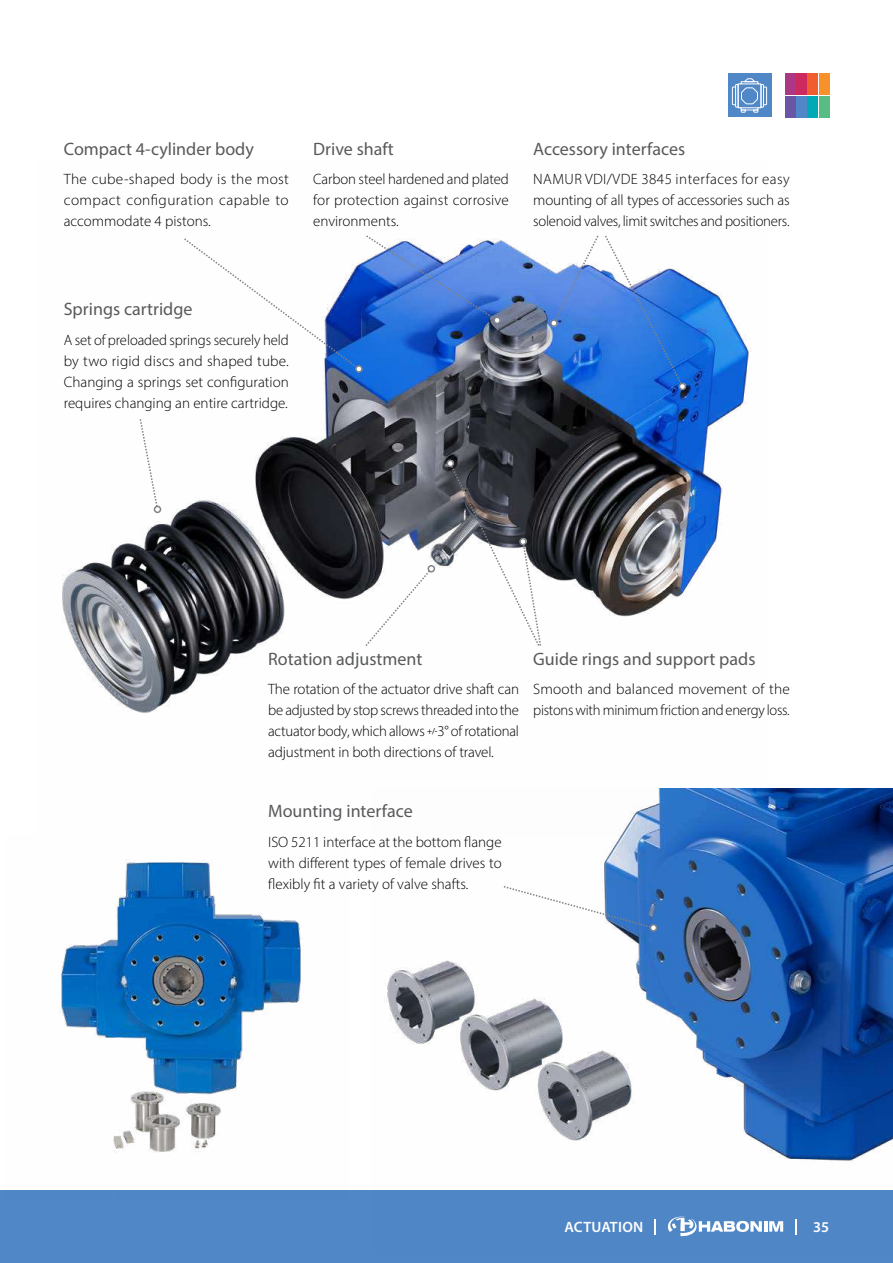
<style>
.page{position:relative;width:893px;height:1263px;background:#fff}
.page>*{position:absolute;margin:0;border:0;box-sizing:border-box;transform-origin:0 0}
.t1{font:18px "Myriad Pro";color:#58595b}
.t2{font:300 15px/21px "Myriad Pro";color:#000;text-align:justify}
.t3{font:300 15px/21px "Myriad Pro";letter-spacing:-.02em;color:#000}
.t4{font:600 15px "Myriad Pro";letter-spacing:.02em;color:#fff}
.s1{font-weight:400;font-size:8.7px}
</style>
<div class="page">
<div style="left:0;top:1191px;width:893px;height:72px;background:#5087c7"></div>
<img style="left:62px;top:240px;width:705px;height:549px">
<img style="left:371px;top:789px;width:522px;height:448px">
<img style="left:4px;top:859px;width:344px;height:332px">
<svg style="left:139px;top:417px;width:20px;height:91px"></svg>
<div style="left:154px;top:506px;width:7px;height:7px;border:2px solid #808285;border-radius:50%"></div>
<svg style="left:364px;top:569px;width:67px;height:79px"></svg>
<div style="left:428px;top:565px;width:7px;height:7px;border:2px solid #808285;border-radius:50%"></div>
<div style="left:355px;top:365px;width:8px;height:8px;border:2px solid #808285;border-radius:50%"></div>
<svg style="left:182px;top:235px;width:318px;height:137px"></svg>
<div style="left:493px;top:317px;width:8px;height:7px;border:2px solid #808285;border-radius:50%"></div>
<div style="left:550px;top:319px;width:8px;height:8px;border:2px solid #808285;border-radius:50%"></div>
<svg style="left:553px;top:235px;width:133px;height:154px"></svg>
<div style="left:679px;top:383px;width:7px;height:7px;border:2px solid #808285;border-radius:50%"></div>
<div style="left:447px;top:460px;width:7px;height:6px;background:#fff;border-radius:50%"></div>
<svg style="left:450px;top:464px;width:92px;height:183px"></svg>
<div style="left:447px;top:460px;width:7px;height:7px;border:2px solid #808285;border-radius:50%"></div>
<div style="left:650px;top:925px;width:7px;height:6px;background:#fff;border-radius:50%"></div>
<svg style="left:502px;top:885px;width:150px;height:44px"></svg>
<div style="left:650px;top:924px;width:7px;height:7px;border:2px solid #808285;border-radius:50%"></div>
<div style="left:786px;top:74px;width:10px;height:21px;background:#ab3785"></div>
<div style="left:808px;top:74px;width:10px;height:21px;background:#f15d2e"></div>
<div style="left:819px;top:74px;width:10px;height:21px;background:#f7922a"></div>
<div style="left:797px;top:74px;width:10px;height:21px;background:#cc2a5f"></div>
<div style="left:786px;top:96px;width:10px;height:21px;background:#6957a5"></div>
<div style="left:808px;top:96px;width:10px;height:21px;background:#00a9b5"></div>
<div style="left:819px;top:96px;width:10px;height:21px;background:#57bd84"></div>
<div style="left:797px;top:96px;width:10px;height:21px;background:#5087c7"></div>
<div style="left:728px;top:74px;width:43px;height:43px;background:#5087c7"></div>
<svg style="left:732px;top:78px;width:35px;height:35px"></svg>
<p class="t1" style="left:64px;top:138px;width:192px">Compact 4-cylinder body</p>
<p class="t2" style="left:64px;top:169px;width:227px">The cube-shaped body is the most compact configuration capable to accommodate 4 pistons.</p>
<p class="t1" style="left:313px;top:138px;width:82px">Drive shaft</p>
<p class="t2" style="left:313px;top:169px;width:197px">Carbon steel hardened and plated for protection against corrosive environments.</p>
<p class="t1" style="left:533px;top:138px;width:153px">Accessory interfaces</p>
<p class="t2" style="left:533px;top:169px;width:258px">NAMUR VDI/VDE 3845 interfaces for easy mounting of all types of accessories such as solenoid valves, limit switches and positioners.</p>
<p class="t1" style="left:64px;top:298px;width:130px">Springs cartridge</p>
<p class="t2" style="left:64px;top:329px;width:227px">A set of preloaded springs securely held by two rigid discs and shaped tube.<br>Changing a springs set configuration requires changing an entire cartridge.</p>
<p class="t1" style="left:268px;top:647px;width:156px">Rotation adjustment</p>
<p class="t2" style="left:268px;top:678px;width:252px">The rotation of the actuator drive shaft can be adjusted by stop screws threaded into the actuator body, which allows <span class="s1">+/-</span>3° of rotational adjustment in both directions of travel.</p>
<p class="t1" style="left:533px;top:647px;width:224px">Guide rings and support pads</p>
<p class="t3" style="left:533px;top:678px;width:258px">Smooth and balanced movement of the pistons with minimum friction and energy loss.</p>
<p class="t1" style="left:268px;top:800px;width:146px">Mounting interface</p>
<p class="t2" style="left:268px;top:831px;width:235px">ISO 5211 interface at the bottom flange with different types of female drives to flexibly fit a variety of valve shafts.</p>
<p class="t4" style="left:564px;top:1217px;width:80px">ACTUATION</p>
<p class="t4" style="left:813px;top:1217px;width:18px">35</p>
</div>
